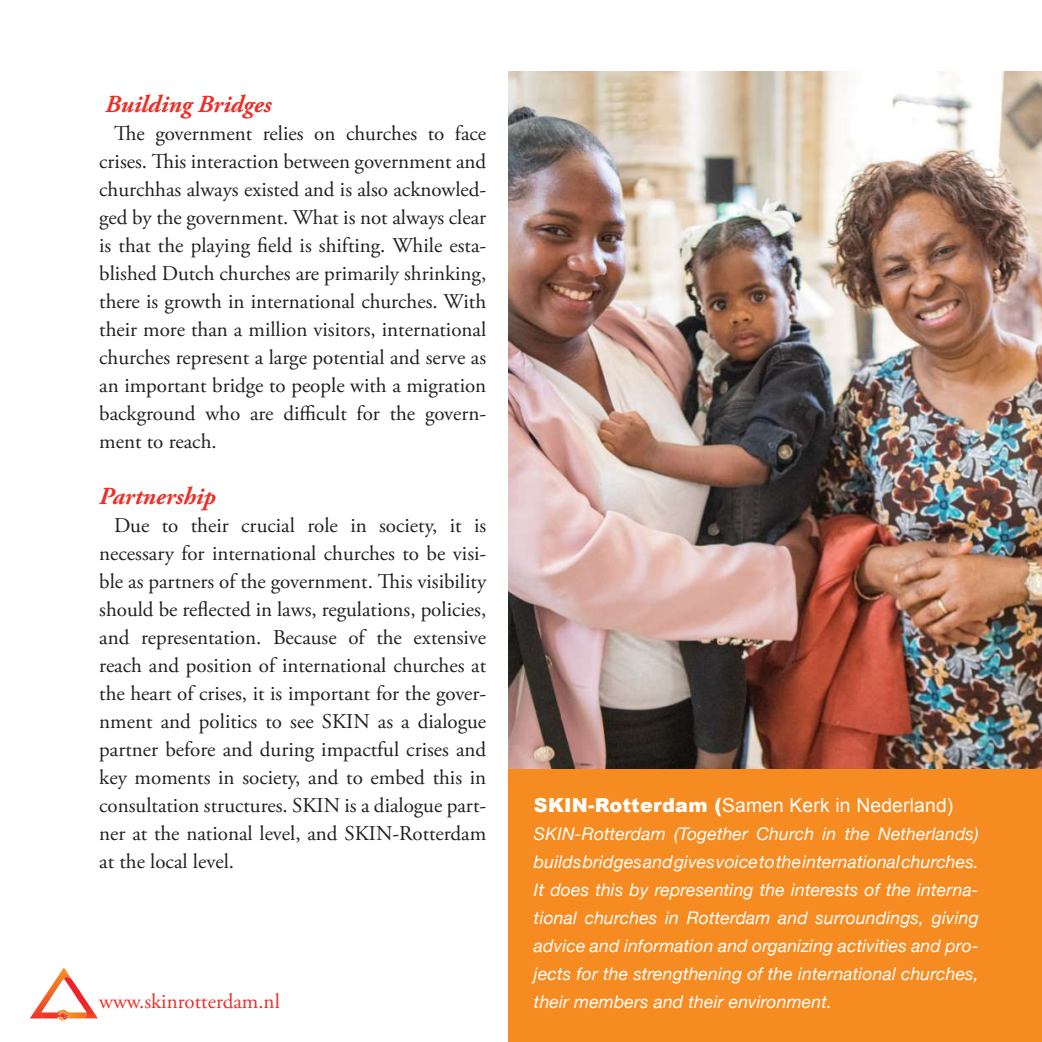
<style>
.page{position:relative;width:1042px;height:1042px;background:#fff}
.page>*{position:absolute;margin:0;border:0;box-sizing:border-box;transform-origin:0 0}
.t1{font:italic 700 24.5px "Adobe Garamond Pro";color:#ee2e28}
.t2{font:21px/28px "Adobe Garamond Pro";color:#231f20;text-align:justify}
.t3{font:21px "Adobe Garamond Pro";color:#ee2e28}
.t4{font:19.25px "Arial";letter-spacing:.01em;color:#fff}
.t5{font:italic 17.5px/28px "Helvetica Neue";letter-spacing:.01em;color:#fff;text-align:justify}
.s1{font-weight:900}
</style>
<div class="page">
<svg style="left:30px;top:967px;width:68px;height:54px"></svg>
<img style="left:508px;top:72px;width:534px;height:697px">
<div style="left:508px;top:769px;width:534px;height:273px;background:#f68b21"></div>
<p class="t1" style="left:105px;top:90px;width:168px">Building Bridges</p>
<p class="t2" style="left:99px;top:120px;width:388px;text-indent:15px">The government relies on churches to face crises. This interaction between government and churchhas always existed and is also acknowled&shy;ged by the government. What is not always clear is that the playing field is shifting. While esta&shy;blished Dutch churches are primarily shrinking, there is growth in international churches. With their more than a million visitors, international churches represent a large potential and serve as an important bridge to people with a migration background who are difficult for the govern&shy;ment to reach.</p>
<p class="t1" style="left:99px;top:482px;width:118px">Partnership</p>
<p class="t2" style="left:99px;top:512px;width:388px;text-indent:15px">Due to their crucial role in society, it is necessary for international churches to be visi&shy;ble as partners of the government. This visibility should be reflected in laws, regulations, policies, and representation. Because of the extensive reach and position of international churches at the heart of crises, it is important for the gover&shy;nment and politics to see SKIN as a dialogue partner before and during impactful crises and key moments in society, and to embed this in consultation structures. SKIN is a dialogue part&shy;ner at the national level, and SKIN-Rotterdam at the local level.</p>
<p class="t3" style="left:99px;top:988px;width:182px">www.skinrotterdam.nl</p>
<p class="t4" style="left:534px;top:793px;width:421px"><span class="s1">SKIN-Rotterdam (</span>Samen Kerk in Nederland)</p>
<p class="t5" style="left:534px;top:821px;width:446px">SKIN-Rotterdam (Together Church in the Netherlands) builds bridges and gives voice to the international churches.<br>It does this by representing the interests of the interna&shy;tional churches in Rotterdam and surroundings, giving advice and information and organizing activities and pro&shy;jects for the strengthening of the international churches, their members and their environment.</p>
</div>
